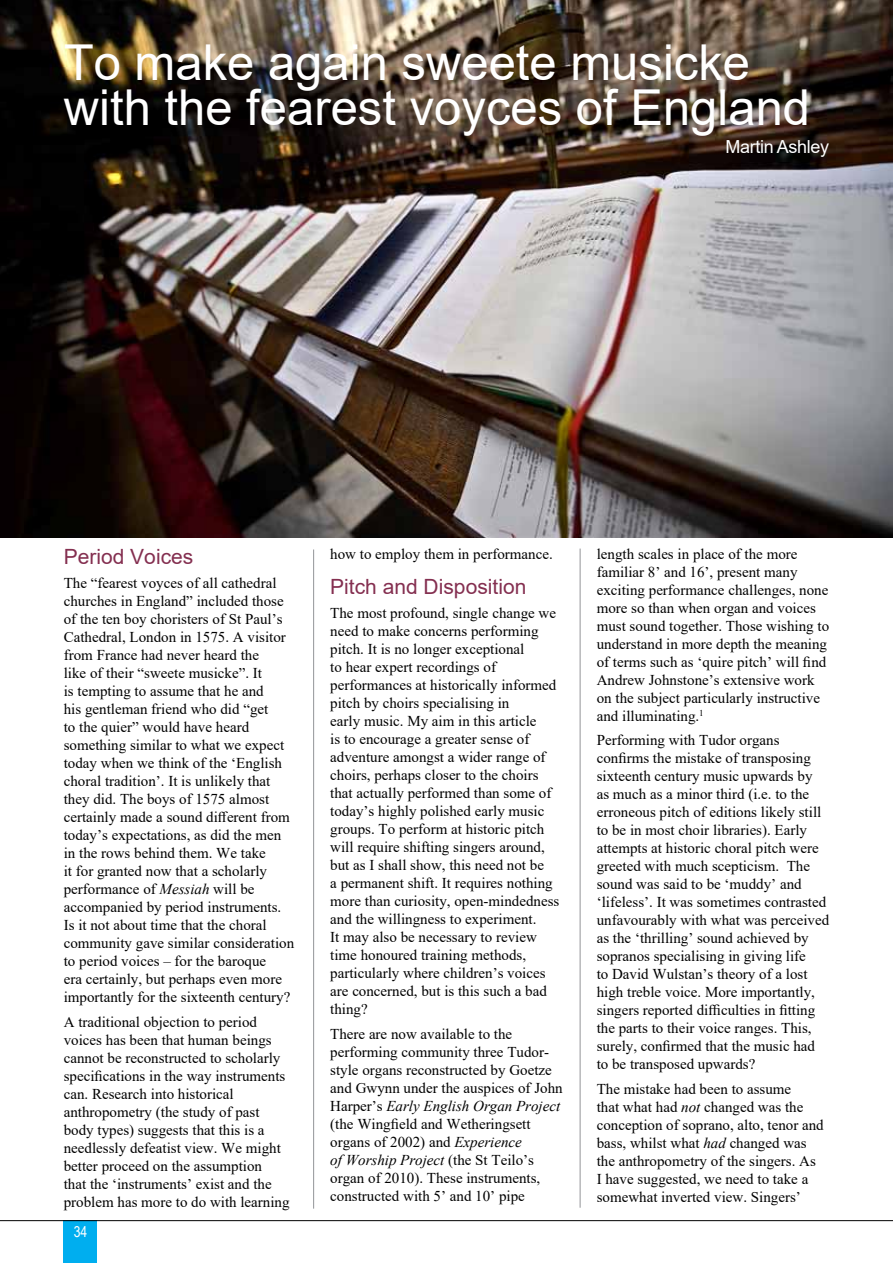
<style>
.page{position:relative;width:893px;height:1263px;background:#fff}
.page>*{position:absolute;margin:0;border:0;box-sizing:border-box;transform-origin:0 0}
.t1{font:49.5px/45px "Arial";color:#fff}
.t2{font:21px "Arial";color:#842f50}
.t3{font:18px "Arial";letter-spacing:-.02em;color:#fff}
.t4{font:15px/18px "Times New Roman";color:#000}
.t5{font:15px "Arial Narrow";color:#fff}
.s1{font-style:italic}
</style>
<div class="page">
<img style="left:0;top:0;width:893px;height:538px">
<div style="left:64px;top:1220px;width:33px;height:43px;background:#00aeef"></div>
<hr style="left:0;top:1220px;width:893px;height:1px;background:#000">
<hr style="left:580px;top:549px;width:1px;height:659px;background:#939598">
<hr style="left:313px;top:549px;width:1px;height:659px;background:#939598">
<h1 class="t1" style="left:64px;top:39px;width:748px">To make again sweete musicke with the fearest voyces of England</h1>
<p class="t3" style="left:725px;top:134px;width:105px">Martin Ashley</p>
<h2 class="t2" style="left:64px;top:542px;width:131px">Period Voices</h2>
<p class="t4" style="left:64px;top:574px;width:232px">The “fearest voyces of all cathedral churches in England” included those of the ten boy choristers of St Paul’s Cathedral, London in 1575. A visitor from France had never heard the<br>like of their “sweete musicke”. It<br>is tempting to assume that he and<br>his gentleman friend who did “get<br>to the quier” would have heard something similar to what we expect today when we think of the ‘English choral tradition’. It is unlikely that they did. The boys of 1575 almost certainly made a sound different from today’s expectations, as did the men in the rows behind them. We take<br>it for granted now that a scholarly performance of <span class="s1">Messiah</span> will be accompanied by period instruments.<br>Is it not about time that the choral community gave similar consideration to period voices – for the baroque<br>era certainly, but perhaps even more importantly for the sixteenth century?</p>
<p class="t4" style="left:64px;top:1012px;width:227px">A traditional objection to period voices has been that human beings cannot be reconstructed to scholarly specifications in the way instruments can. Research into historical anthropometry (the study of past body types) suggests that this is a needlessly defeatist view. We might better proceed on the assumption<br>that the ‘instruments’ exist and the problem has more to do with learning</p>
<p class="t5" style="left:74px;top:1221px;width:15px">34</p>
<p class="t4" style="left:330px;top:544px;width:224px">how to employ them in performance.</p>
<h2 class="t2" style="left:330px;top:572px;width:198px">Pitch and Disposition</h2>
<p class="t4" style="left:330px;top:604px;width:231px">The most profound, single change we need to make concerns performing pitch. It is no longer exceptional<br>to hear expert recordings of performances at historically informed pitch by choirs specialising in<br>early music. My aim in this article<br>is to encourage a greater sense of adventure amongst a wider range of choirs, perhaps closer to the choirs that actually performed than some of today’s highly polished early music groups. To perform at historic pitch will require shifting singers around, but as I shall show, this need not be<br>a permanent shift. It requires nothing more than curiosity, open-mindedness and the willingness to experiment.<br>It may also be necessary to review time honoured training methods, particularly where children’s voices are concerned, but is this such a bad thing?</p>
<p class="t4" style="left:330px;top:1024px;width:234px">There are now available to the performing community three Tudor&shy;style organs reconstructed by Goetze and Gwynn under the auspices of John Harper’s <span class="s1">Early English Organ Project </span>(the Wingfield and Wetheringsett organs of 2002) and <span class="s1">Experience<br>of Worship Project</span> (the St Teilo’s organ of 2010). These instruments, constructed with 5’ and 10’ pipe</p>
<p class="t4" style="left:597px;top:544px;width:234px">length scales in place of the more familiar 8’ and 16’, present many exciting performance challenges, none more so than when organ and voices must sound together. Those wishing to understand in more depth the meaning of terms such as ‘quire pitch’ will find Andrew Johnstone’s extensive work on the subject particularly instructive and illuminating.<sup>1</sup></p>
<p class="t4" style="left:597px;top:731px;width:234px">Performing with Tudor organs confirms the mistake of transposing sixteenth century music upwards by<br>as much as a minor third (i.e. to the erroneous pitch of editions likely still to be in most choir libraries). Early attempts at historic choral pitch were greeted with much scepticism. The sound was said to be ‘muddy’ and ‘lifeless’. It was sometimes contrasted unfavourably with what was perceived as the ‘thrilling’ sound achieved by sopranos specialising in giving life<br>to David Wulstan’s theory of a lost high treble voice. More importantly, singers reported difficulties in fitting the parts to their voice ranges. This, surely, confirmed that the music had to be transposed upwards?</p>
<p class="t4" style="left:597px;top:1079px;width:229px">The mistake had been to assume<br>that what had <span class="s1">not</span> changed was the conception of soprano, alto, tenor and bass, whilst what <span class="s1">had</span> changed was the anthropometry of the singers. As I have suggested, we need to take a somewhat inverted view. Singers’</p>
</div>
